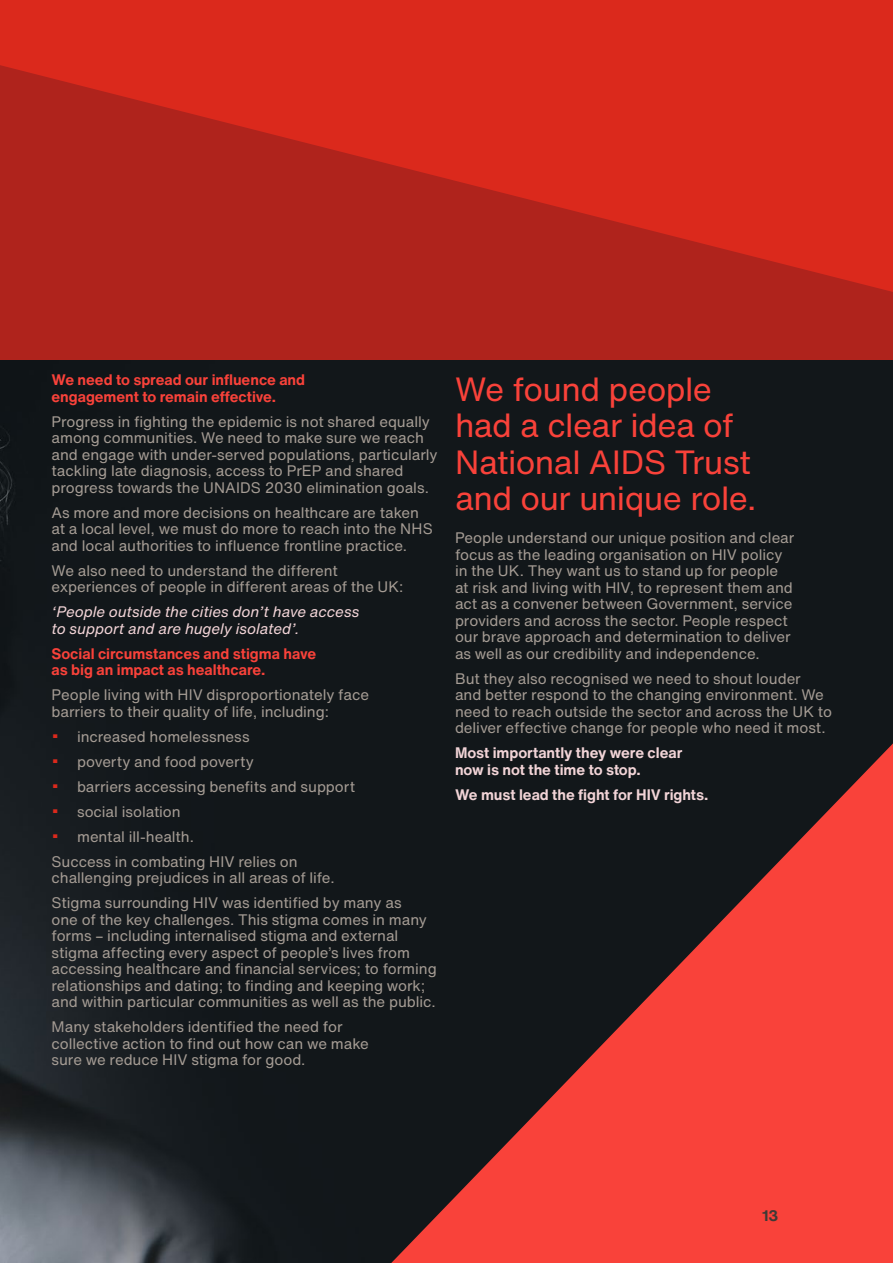
<style>
.page{position:relative;width:893px;height:1263px;background:#fff}
.page>*{position:absolute;margin:0;border:0;box-sizing:border-box;transform-origin:0 0}
.Subheading{font:33px/36.3px "Helvetica Now Text";letter-spacing:-.015em;color:#f9423a}
.t1{font:15px/16.5px "Helvetica Now Text";letter-spacing:-.005em;color:#a59c94}
.Body_Header{font:700 15px/16.5px "Helvetica Now Text";letter-spacing:-.005em;color:#f9423a}
.t2{font:700 15px/16.5px "Helvetica Now Text";letter-spacing:-.005em;color:#f2d4d7}
.t3{font:italic 15px/16.5px "Helvetica Now Text";letter-spacing:-.005em;color:#f2d4d7}
.t4{font:700 15px "Helvetica Now Text";color:#3d3935}
.s1{font-size:21px;color:#db291c}
</style>
<div class="page">
<img style="left:0;top:359px;width:893px;height:904px">
<div style="left:0;top:0;width:893px;height:359px;background:#af231c"></div>
<svg style="left:391px;top:743px;width:502px;height:520px;background:#852c29"></svg>
<svg style="left:0;top:0;width:893px;height:292px;fill:#db291c"></svg>
<p class="Body_Header" style="left:52px;top:371px;width:255px">We need to spread our influence and engagement to remain effective.</p>
<p class="t1" style="left:52px;top:413px;width:388px">Progress in fighting the epidemic is not shared equally among communities. We need to make sure we reach and engage with under-served populations, particularly tackling late diagnosis, access to PrEP and shared progress towards the UNAIDS 2030 elimination goals.</p>
<p class="t1" style="left:52px;top:504px;width:383px">As more and more decisions on healthcare are taken at a local level, we must do more to reach into the NHS and local authorities to influence frontline practice.</p>
<p class="t1" style="left:52px;top:562px;width:353px">We also need to understand the different experiences of people in different areas of the UK:</p>
<p class="t3" style="left:52px;top:603px;width:309px">‘People outside the cities don’t have access to support and are hugely isolated’.</p>
<p class="Body_Header" style="left:52px;top:645px;width:266px">Social circumstances and stigma have as big an impact as healthcare.</p>
<p class="t1" style="left:52px;top:686px;width:319px">People living with HIV disproportionately face barriers to their quality of life, including:</p>
<p class="t1" style="left:52px;top:728px;width:200px"><span class="s1">•</span> increased homelessness</p>
<p class="t1" style="left:52px;top:753px;width:204px"><span class="s1">•</span> poverty and food poverty</p>
<p class="t1" style="left:52px;top:778px;width:305px"><span class="s1">•</span> barriers accessing benefits and support</p>
<p class="t1" style="left:52px;top:803px;width:131px"><span class="s1">•</span> social isolation</p>
<p class="t1" style="left:52px;top:828px;width:144px"><span class="s1">•</span> mental ill-health.</p>
<p class="t1" style="left:52px;top:853px;width:285px">Success in combating HIV relies on challenging prejudices in all areas of life.</p>
<p class="t1" style="left:52px;top:894px;width:387px">Stigma surrounding HIV was identified by many as<br>one of the key challenges. This stigma comes in many forms – including internalised stigma and external stigma affecting every aspect of people’s lives from accessing healthcare and financial services; to forming relationships and dating; to finding and keeping work; and within particular communities as well as the public.</p>
<p class="t1" style="left:52px;top:1018px;width:319px">Many stakeholders identified the need for collective action to find out how can we make sure we reduce HIV stigma for good.</p>
<p class="Subheading" style="left:455px;top:370px;width:303px">We found people had a clear idea of<br>National AIDS Trust and our unique role.</p>
<p class="t1" style="left:455px;top:529px;width:341px">People understand our unique position and clear focus as the leading organisation on HIV policy in the UK. They want us to stand up for people at risk and living with HIV, to represent them and act as a convener between Government, service providers and across the sector. People respect our brave approach and determination to deliver as well as our credibility and independence.</p>
<p class="t1" style="left:455px;top:670px;width:378px">But they also recognised we need to shout louder<br>and better respond to the changing environment. We need to reach outside the sector and across the UK to deliver effective change for people who need it most.</p>
<p class="t2" style="left:455px;top:744px;width:229px">Most importantly they were clear now is not the time to stop.</p>
<p class="t2" style="left:455px;top:786px;width:255px">We must lead the fight for HIV rights.</p>
<p class="t4" style="left:762px;top:1204px;width:18px">13</p>
</div>
